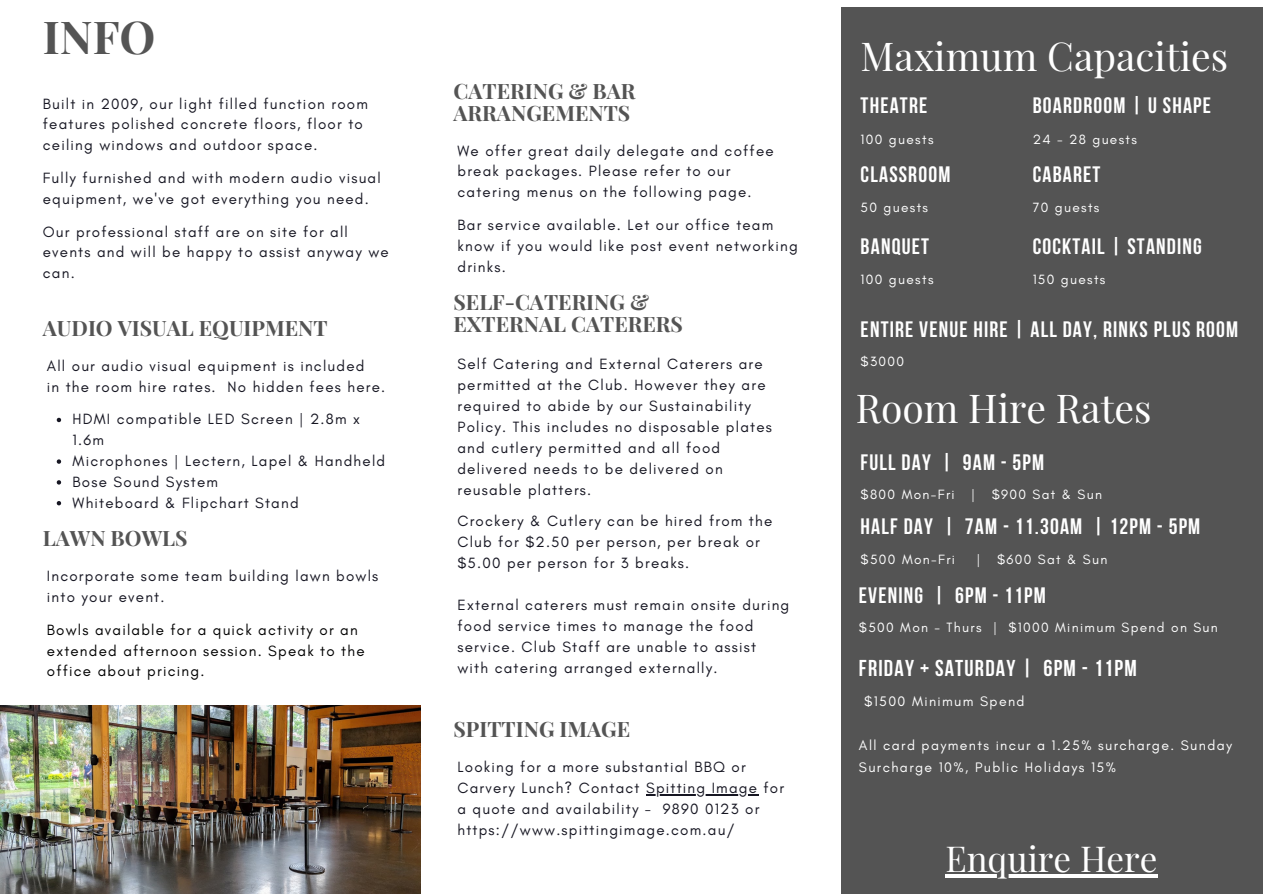
<style>
.page{position:relative;width:1263px;height:894px;background:#fff}
.page>*{position:absolute;margin:0;border:0;box-sizing:border-box;transform-origin:0 0}
.t1{font:700 45.45px "Playfair Display";color:#545454}
.t2{font:39px "Playfair Display";color:#fff}
.t3{font:34.95px "Playfair Display";color:#fff}
.t4{font:700 22.8px "Bebas Neue";letter-spacing:.055em;color:#fff}
.t5{font:700 22.2px "Bebas Neue";letter-spacing:.055em;color:#fff}
.t6{font:700 21.15px/21.9px "Playfair Display";color:#545454}
.t7{font:15.15px/20.9px "Glacial Indifference";letter-spacing:.08em;color:#161622}
.t8{font:15.15px/20.9px "Glacial Indifference";letter-spacing:.08em;color:#000}
.t9{font:14.1px/21.8px "Glacial Indifference";letter-spacing:.1em;color:#fff}
.t10{font:13.65px "Glacial Indifference";letter-spacing:.1em;color:#fff}
</style>
<div class="page">
<img style="left:0;top:705px;width:421px;height:188px">
<div style="left:841px;top:8px;width:422px;height:885px;background:#545454"></div>
<svg style="left:57px;top:417px;width:4px;height:5px"></svg>
<svg style="left:57px;top:459px;width:4px;height:4px"></svg>
<svg style="left:57px;top:480px;width:4px;height:4px"></svg>
<svg style="left:57px;top:501px;width:4px;height:4px"></svg>
<hr style="left:945px;top:874px;width:212px;height:3px;background:#fff">
<hr style="left:646px;top:793px;width:112px;height:2px;background:#161622">
<h1 class="t1" style="left:43px;top:5px;width:114px">INFO</h1>
<p class="t7" style="left:43px;top:93px;width:327px">Built in 2009, our light filled function room features polished concrete floors, floor to ceiling windows and outdoor space.</p>
<p class="t7" style="left:43px;top:167px;width:339px">Fully furnished and with modern audio visual equipment, we've got everything you need.</p>
<p class="t7" style="left:43px;top:221px;width:347px">Our professional staff are on site for all events and will be happy to assist anyway we can.</p>
<h3 class="t6" style="left:43px;top:316px;width:286px">AUDIO VISUAL EQUIPMENT</h3>
<p class="t7" style="left:47px;top:355px;width:340px">All our audio visual equipment is included<br>in the room hire rates. No hidden fees here.</p>
<p class="t7" style="left:73px;top:408px;width:314px">HDMI compatible LED Screen | 2.8m x<br>1.6m<br>Microphones | Lectern, Lapel &amp; Handheld<br>Bose Sound System<br>Whiteboard &amp; Flipchart Stand</p>
<h3 class="t6" style="left:43px;top:526px;width:146px">LAWN BOWLS</h3>
<p class="t7" style="left:47px;top:565px;width:333px">Incorporate some team building lawn bowls into your event.</p>
<p class="t8" style="left:47px;top:619px;width:319px">Bowls available for a quick activity or an extended afternoon session. Speak to the office about pricing.</p>
<h3 class="t6" style="left:453px;top:79px;width:184px">CATERING &amp; BAR<br>ARRANGEMENTS</h3>
<p class="t7" style="left:457px;top:140px;width:318px">We offer great daily delegate and coffee break packages. Please refer to our catering menus on the following page.</p>
<p class="t7" style="left:457px;top:214px;width:342px">Bar service available. Let our office team know if you would like post event networking drinks.</p>
<h3 class="t6" style="left:453px;top:290px;width:231px">SELF-CATERING &amp;<br>EXTERNAL CATERERS</h3>
<p class="t7" style="left:457px;top:352px;width:316px">Self Catering and External Caterers are permitted at the Club. However they are required to abide by our Sustainability Policy. This includes no disposable plates and cutlery permitted and all food delivered needs to be delivered on reusable platters.</p>
<p class="t7" style="left:457px;top:510px;width:316px">Crockery &amp; Cutlery can be hired from the<br>Club for $2.50 per person, per break or $5.00 per person for 3 breaks.</p>
<p class="t7" style="left:457px;top:594px;width:333px">External caterers must remain onsite during food service times to manage the food service. Club Staff are unable to assist with catering arranged externally.</p>
<h3 class="t6" style="left:453px;top:717px;width:178px">SPITTING IMAGE</h3>
<p class="t7" style="left:457px;top:756px;width:328px">Looking for a more substantial BBQ or Carvery Lunch? Contact Spitting Image for a quote and availability - 9890 0123 or https://www.spittingimage.com.au/</p>
<h2 class="t2" style="left:861px;top:29px;width:369px">Maximum Capacities</h2>
<h3 class="t5" style="left:861px;top:97px;width:68px">THEATRE</h3>
<p class="t10" style="left:861px;top:130px;width:74px">100 guests</p>
<h3 class="t5" style="left:861px;top:165px;width:91px">CLASSROOM</h3>
<p class="t10" style="left:861px;top:199px;width:69px">50 guests</p>
<h3 class="t5" style="left:861px;top:237px;width:70px">BANQUET</h3>
<p class="t10" style="left:861px;top:270px;width:74px">100 guests</p>
<h3 class="t5" style="left:1033px;top:97px;width:180px">BOARDROOM | U SHAPE</h3>
<p class="t10" style="left:1033px;top:130px;width:106px">24 - 28 guests</p>
<h3 class="t5" style="left:1033px;top:165px;width:69px">CABARET</h3>
<p class="t10" style="left:1033px;top:199px;width:68px">70 guests</p>
<h3 class="t5" style="left:1033px;top:237px;width:171px">COCKTAIL | STANDING</h3>
<p class="t10" style="left:1033px;top:270px;width:74px">150 guests</p>
<h3 class="t5" style="left:861px;top:320px;width:379px">ENTIRE VENUE HIRE | ALL DAY, RINKS PLUS ROOM</h3>
<p class="t10" style="left:861px;top:353px;width:45px">$3000</p>
<h2 class="t2" style="left:856px;top:380px;width:297px">Room Hire Rates</h2>
<h3 class="t5" style="left:861px;top:453px;width:185px">FULL DAY | 9AM - 5PM</h3>
<p class="t10" style="left:861px;top:486px;width:243px">$800 Mon-Fri | $900 Sat &amp; Sun</p>
<h3 class="t5" style="left:861px;top:517px;width:341px">HALF DAY | 7AM - 11.30AM | 12PM - 5PM</h3>
<p class="t10" style="left:861px;top:550px;width:96px">$500 Mon-Fri</p>
<p class="t10" style="left:977px;top:550px;width:132px">| $600 Sat &amp; Sun</p>
<h3 class="t5" style="left:859px;top:586px;width:188px">EVENING | 6PM - 11PM</h3>
<p class="t10" style="left:859px;top:619px;width:360px">$500 Mon - Thurs | $1000 Minimum Spend on Sun</p>
<h3 class="t4" style="left:859px;top:659px;width:279px">FRIDAY + SATURDAY | 6PM - 11PM</h3>
<p class="t9" style="left:864px;top:690px;width:162px">$1500 Minimum Spend</p>
<p class="t9" style="left:859px;top:734px;width:375px">All card payments incur a 1.25% surcharge. Sunday<br>Surcharge 10%, Public Holidays 15%</p>
<h3 class="t3" style="left:945px;top:834px;width:214px">Enquire Here</h3>
</div>
